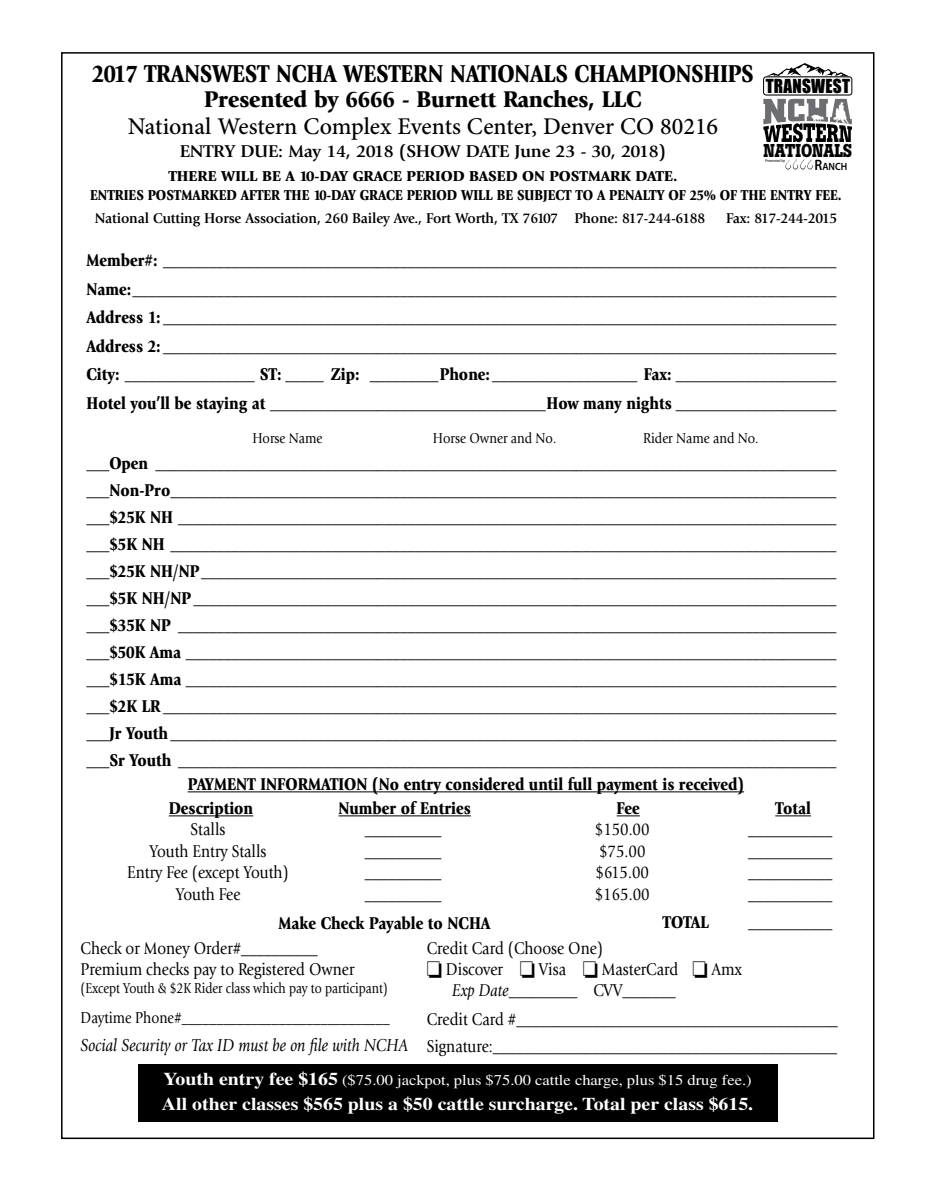
<style>
.page{position:relative;width:932px;height:1202px;background:#fff}
.page>*{position:absolute;margin:0;border:0;box-sizing:border-box;transform-origin:0 0}
.t1{font:900 25.5px "Giovanni Std";letter-spacing:-.01em;color:#000;scale:.85 1}
.t2{font:500 24px "Minion Pro";color:#000}
.t3{font:900 23.7px "Giovanni Std";letter-spacing:-.01em;color:#000;scale:.95 1}
.t4{font:700 18.45px "Boton Std";color:#000;scale:.86 1}
.t5{font:700 18px "Times";color:#fff;scale:1.1 1}
.t6{font:italic 18px "Giovanni Std";color:#000;scale:.86 1}
.t7{font:900 17.85px/27px "Giovanni Std";color:#000;text-align:justify;scale:.86 1}
.t8{font:17.85px/21.3px "Giovanni Std";color:#000;scale:.86 1}
.t9{font:700 17.85px "Giovanni Std";letter-spacing:-.01em;color:#000}
.t10{font:17.7px "Impact";letter-spacing:.015em;color:#000}
.t11{font:16.5px "Giovanni Std";color:#000;scale:.84 1}
.t12{font:900 15px/19.5px "Giovanni Std";color:#000}
.t13{font:15px "Times";color:#fff;scale:1.1 1}
.t14{font:15px "Giovanni Std";color:#000;scale:.82 1}
.t15{font:15px "Giovanni Std";color:#000;scale:.86 1}
.t16{font:700 14.85px "Giovanni Std";letter-spacing:-.01em;color:#000;scale:.95 1}
.t17{font:600 10.5px "Myriad Pro";color:#000;scale:.92 1}
.t18{font:italic 4.2px "Myriad Pro";color:#000;scale:.96 1}
.s1{font-size:15px}
.s2{font-style:italic}
.s3{font-weight:700;font-size:18px}
</style>
<div class="page">
<div style="left:138px;top:1064px;width:639px;height:57px;background:#000"></div>
<hr style="left:188px;top:791px;width:556px;height:1px;background:#000">
<hr style="left:169px;top:815px;width:84px;height:1px;background:#000">
<hr style="left:338px;top:815px;width:133px;height:1px;background:#000">
<svg style="left:616px;top:815px;width:24px;height:1px"></svg>
<hr style="left:775px;top:815px;width:36px;height:1px;background:#000">
<svg style="left:763px;top:63px;width:89px;height:79px"></svg>
<svg style="left:785px;top:159px;width:28px;height:11px"></svg>
<h1 class="t1" style="left:92px;top:58px;width:779px">2017 TRANSWEST NCHA WESTERN NATIONALS CHAMPIONSHIPS</h1>
<h3 class="t3" style="left:204px;top:85px;width:462px">Presented by 6666 - Burnett Ranches, LLC</h3>
<h2 class="t2" style="left:128px;top:110px;width:592px">National Western Complex Events Center, Denver CO 80216</h2>
<p class="t9" style="left:180px;top:141px;width:488px">ENTRY DUE: May 14, 2018 (SHOW DATE June 23 - 30, 2018)</p>
<p class="t12" style="left:90px;top:166px;width:753px;text-indent:78px">THERE WILL BE A 10-DAY GRACE PERIOD BASED ON POSTMARK DATE.<br>ENTRIES POSTMARKED AFTER THE 10-DAY GRACE PERIOD WILL BE SUBJECT TO A PENALTY OF 25% OF THE ENTRY FEE.</p>
<p class="t16" style="left:95px;top:209px;width:644px">National Cutting Horse Association, 260 Bailey Ave., Fort Worth, TX 76107 Phone: 817-244-6188</p>
<p class="t16" style="left:726px;top:209px;width:119px">Fax: 817-244-2015</p>
<p class="t10" style="left:765px;top:72px;width:86px">TRANSWEST</p>
<p class="t4" style="left:763px;top:140px;width:105px">NATIONALS</p>
<p class="t17" style="left:814px;top:159px;width:37px"><span class="s1">R</span>ANCH</p>
<p class="t18" style="left:765px;top:158px;width:22px">Presented by</p>
<p class="t7" style="left:86px;top:246px;width:873px;line-height:28.5px">Member#: ________________________________________________________________________________________ Name:____________________________________________________________________________________________ Address 1: ________________________________________________________________________________________ Address 2: ________________________________________________________________________________________ City: _________________ ST: _____ Zip: _________Phone: ___________________ Fax: _____________________ Hotel you’ll be staying at ____________________________________How many nights _____________________</p>
<p class="t15" style="left:252px;top:430px;width:83px">Horse Name</p>
<p class="t15" style="left:433px;top:430px;width:145px">Horse Owner and No.</p>
<p class="t15" style="left:643px;top:430px;width:136px">Rider Name and No.</p>
<p class="t7" style="left:86px;top:449px;width:873px">___Open _________________________________________________________________________________________ ___Non-Pro_______________________________________________________________________________________ ___$25K NH ______________________________________________________________________________________ ___$5K NH _______________________________________________________________________________________ ___$25K NH/NP___________________________________________________________________________________ ___$5K NH/NP ____________________________________________________________________________________ ___$35K NP ______________________________________________________________________________________ ___$50K Ama _____________________________________________________________________________________ ___$15K Ama _____________________________________________________________________________________ ___$2K LR________________________________________________________________________________________ ___Jr Youth _______________________________________________________________________________________ ___Sr Youth ______________________________________________________________________________________</p>
<p class="t7" style="left:169px;top:772px;width:670px;line-height:24px;text-indent:19px">PAYMENT INFORMATION (No entry considered until full payment is received)<br>Description</p>
<p class="t7" style="left:338px;top:794px;width:155px">Number of Entries</p>
<p class="t7" style="left:616px;top:794px;width:29px">Fee</p>
<p class="t7" style="left:775px;top:794px;width:43px">Total</p>
<p class="t8" style="left:191px;top:819px;width:42px">Stalls</p>
<p class="t8" style="left:365px;top:819px;width:90px">__________</p>
<p class="t8" style="left:595px;top:819px;width:65px">$150.00</p>
<p class="t8" style="left:748px;top:819px;width:99px">___________</p>
<p class="t8" style="left:149px;top:840px;width:138px">Youth Entry Stalls</p>
<p class="t8" style="left:365px;top:840px;width:90px">__________</p>
<p class="t8" style="left:599px;top:840px;width:56px">$75.00</p>
<p class="t8" style="left:748px;top:840px;width:99px">___________</p>
<p class="t8" style="left:127px;top:862px;width:189px">Entry Fee (except Youth)</p>
<p class="t8" style="left:365px;top:862px;width:90px">__________</p>
<p class="t8" style="left:595px;top:862px;width:64px">$615.00</p>
<p class="t8" style="left:748px;top:862px;width:99px">___________</p>
<p class="t8" style="left:176px;top:883px;width:77px">Youth Fee</p>
<p class="t8" style="left:365px;top:883px;width:90px">__________</p>
<p class="t8" style="left:594px;top:883px;width:65px">$165.00</p>
<p class="t8" style="left:748px;top:883px;width:99px">___________</p>
<p class="t7" style="left:278px;top:909px;width:248px">Make Check Payable to NCHA</p>
<p class="t7" style="left:662px;top:908px;width:55px">TOTAL</p>
<p class="t7" style="left:748px;top:908px;width:99px">___________</p>
<p class="t8" style="left:81px;top:937px;width:320px">Check or Money Order#__________<br>Premium checks pay to Registered Owner</p>
<p class="t14" style="left:81px;top:979px;width:376px">(Except Youth &amp; $2K Rider class which pay to participant)</p>
<p class="t11" style="left:81px;top:1008px;width:369px">Daytime Phone#______________________________</p>
<p class="t6" style="left:81px;top:1035px;width:382px">Social Security or Tax ID must be on file with NCHA</p>
<p class="t8" style="left:427px;top:937px;width:206px">Credit Card (Choose One)</p>
<p class="t8" style="left:452px;top:958px;width:338px;text-indent:-26px">□ Discover □ Visa □ MasterCard □ Amx<br><span class="s2">Exp Date</span>_________ CVV_______</p>
<p class="t8" style="left:427px;top:1005px;width:479px;line-height:27px">Credit Card #__________________________________________<br>Signature:_____________________________________________</p>
<p class="t13" style="left:163px;top:1071px;width:536px"><span class="s3">Youth entry fee $165</span> ($75.00 jackpot, plus $75.00 cattle charge, plus $15 drug fee.)</p>
<p class="t5" style="left:162px;top:1093px;width:539px">All other classes $565 plus a $50 cattle surcharge. Total per class $615.</p>
</div>
